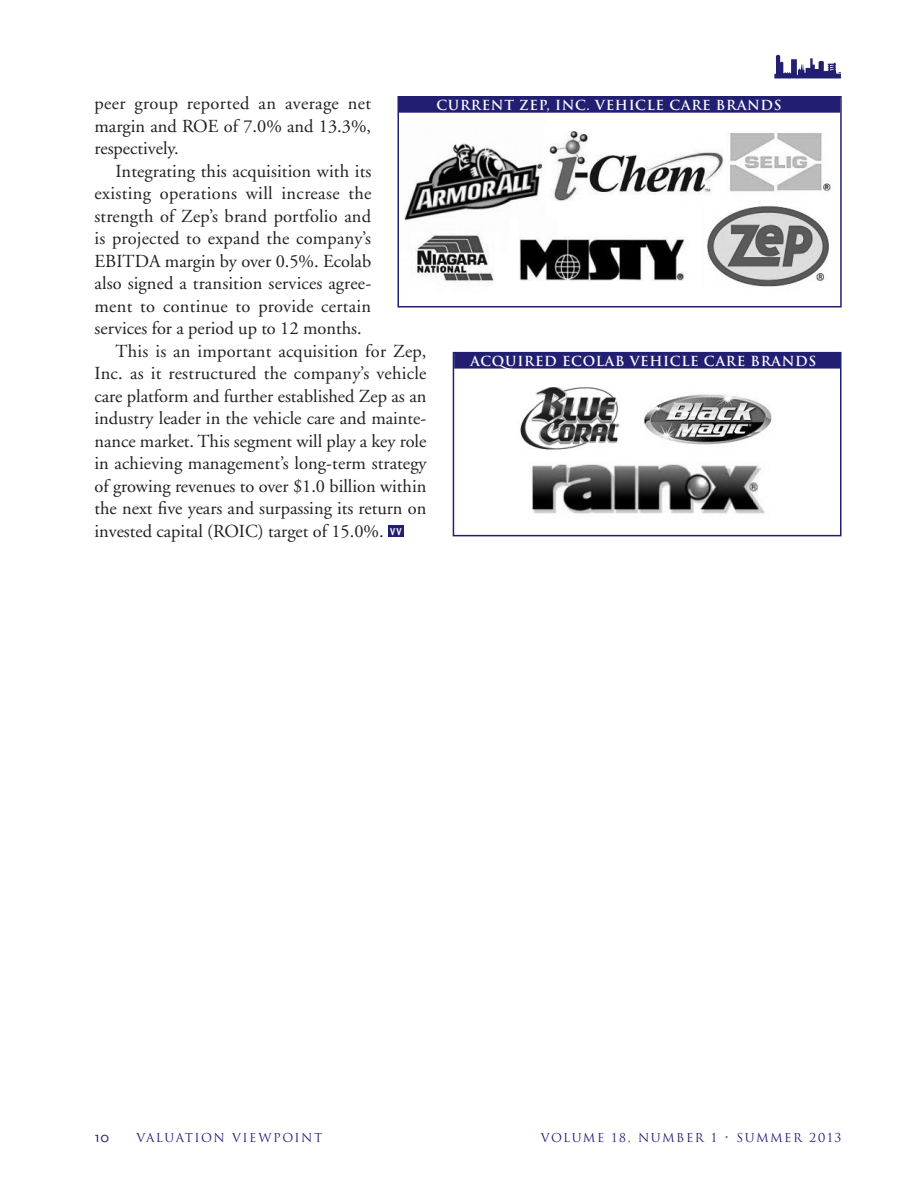
<style>
.page{position:relative;width:918px;height:1188px;background:#fff}
.page>*{position:absolute;margin:0;border:0;box-sizing:border-box;transform-origin:0 0}
.tx{font:18.3px/22.5px "Adobe Garamond";color:#231f20;text-align:justify}
.t1{font:15px "Scala Sans";color:#221e72}
.hd_-_chart1_aligned{font:700 13.5px "Trajan";letter-spacing:.05em;color:#fff}
.t2{font:12px "Trajan";letter-spacing:.125em;color:#221e72}
.t3{font:10.5px "Scala Sans Bold Con";color:#fff}
</style>
<div class="page">
<svg style="left:774px;top:55px;width:67px;height:23px"></svg>
<div style="left:388px;top:526px;width:16px;height:11px;background:#221e72"></div>
<img style="left:520px;top:388px;width:252px;height:126px">
<div style="left:454px;top:352px;width:386px;height:17px;background:#221e72"></div>
<div style="left:453px;top:352px;width:389px;height:184px;border:2px solid #221e72"></div>
<img style="left:404px;top:131px;width:427px;height:156px">
<div style="left:399px;top:96px;width:441px;height:17px;background:#221e72"></div>
<div style="left:398px;top:96px;width:444px;height:212px;border:2px solid #221e72"></div>
<p class="tx" style="left:94px;top:93px;width:278px">peer group reported an average net margin and ROE of 7.0% and 13.3%, respectively.</p>
<p class="tx" style="left:94px;top:160px;width:278px;text-indent:21px">Integrating this acquisition with its existing operations will increase the strength of Zep’s brand portfolio and is projected to expand the company’s EBITDA margin by over 0.5%. Ecolab also signed a transition services agree&shy;ment to continue to provide certain services for a period up to 12 months.</p>
<p class="tx" style="left:94px;top:340px;width:334px;text-indent:21px">This is an important acquisition for Zep, Inc. as it restructured the company’s vehicle care platform and further established Zep as an industry leader in the vehicle care and mainte&shy;nance market. This segment will play a key role in achieving management’s long-term strategy of growing revenues to over $1.0 billion within the next five years and surpassing its return on invested capital (ROIC) target of 15.0%.</p>
<p class="t3" style="left:390px;top:526px;width:13px">VV</p>
<p class="hd_-_chart1_aligned" style="left:436px;top:96px;width:347px">CURRENT ZEP, INC. VEHICLE CARE BRANDS</p>
<p class="hd_-_chart1_aligned" style="left:470px;top:352px;width:347px">ACQUIRED ECOLAB VEHICLE CARE BRANDS</p>
<p class="t1" style="left:94px;top:1128px;width:16px">10</p>
<p class="t2" style="left:136px;top:1130px;width:187px">VALUATION VIEWPOINT</p>
<p class="t2" style="left:541px;top:1130px;width:302px">VOLUME 18, NUMBER 1 • SUMMER 2013</p>
</div>
